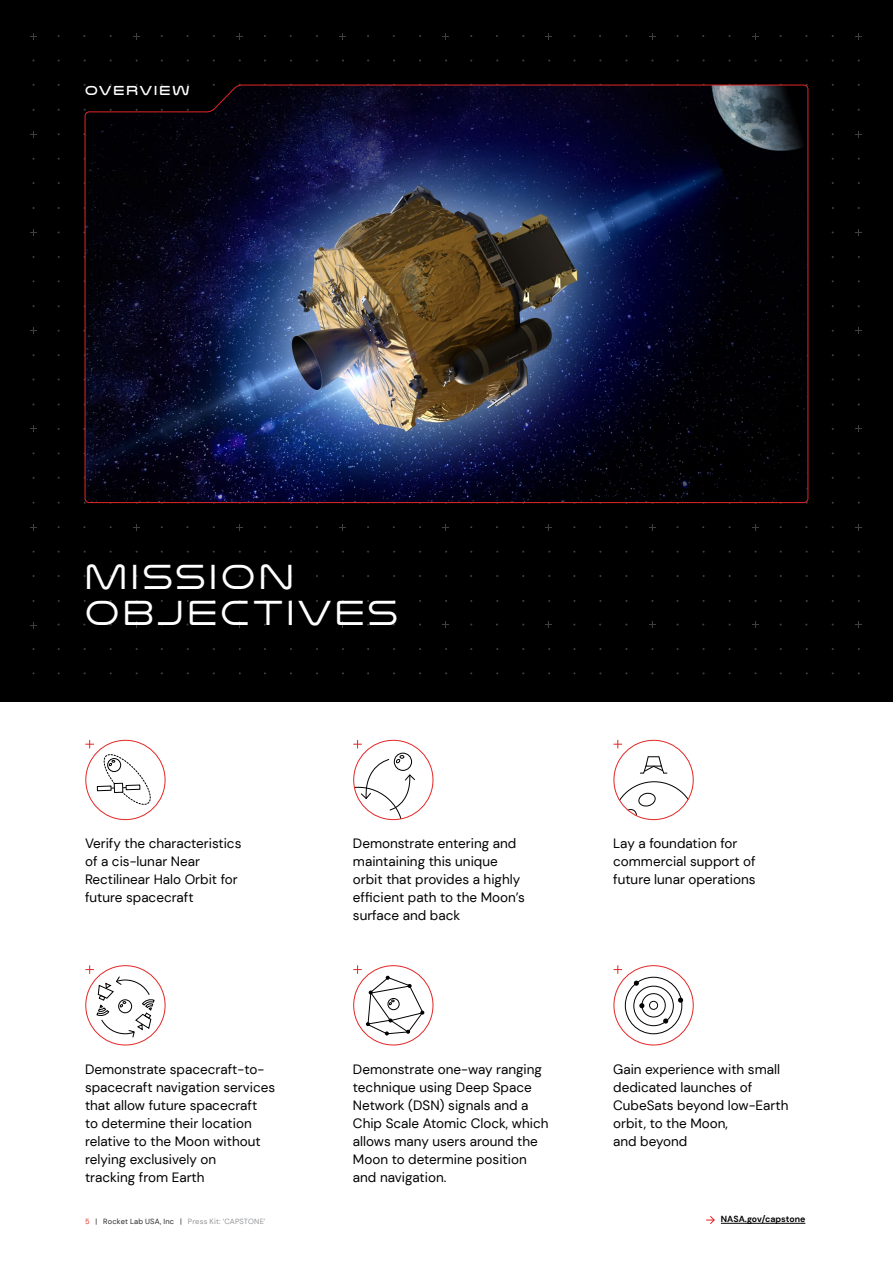
<style>
.page{position:relative;width:893px;height:1263px;background:#fff}
.page>*{position:absolute;margin:0;border:0;box-sizing:border-box;transform-origin:0 0}
.t1{font:36px/36px "Nulshock Lt";letter-spacing:.105em;color:#fff}
.t2{font:13.5px/18px "DM Sans";color:#000}
.t3{font:13.5px "Nulshock Bk";letter-spacing:.135em;color:#fff}
.t4{font:700 8.85px "DM Sans";color:#000}
.t5{font:7.5px "DM Sans";letter-spacing:.025em;color:#939598}
.s1{color:#e4382b}
.s2{color:#292829}
</style>
<div class="page">
<div style="left:0;top:0;width:893px;height:701px;background:#000"></div>
<svg style="left:30px;top:524px;width:7px;height:6px"></svg>
<svg style="left:30px;top:622px;width:7px;height:6px"></svg>
<svg style="left:133px;top:621px;width:6px;height:7px"></svg>
<svg style="left:30px;top:426px;width:7px;height:6px"></svg>
<svg style="left:30px;top:328px;width:7px;height:6px"></svg>
<svg style="left:30px;top:229px;width:7px;height:7px"></svg>
<svg style="left:30px;top:131px;width:7px;height:6px"></svg>
<svg style="left:30px;top:33px;width:7px;height:6px"></svg>
<svg style="left:236px;top:524px;width:7px;height:6px"></svg>
<svg style="left:236px;top:621px;width:7px;height:7px"></svg>
<svg style="left:236px;top:33px;width:7px;height:6px"></svg>
<svg style="left:339px;top:524px;width:7px;height:6px"></svg>
<svg style="left:339px;top:621px;width:7px;height:7px"></svg>
<svg style="left:339px;top:33px;width:7px;height:6px"></svg>
<svg style="left:442px;top:524px;width:7px;height:6px"></svg>
<svg style="left:442px;top:621px;width:7px;height:7px"></svg>
<svg style="left:442px;top:33px;width:7px;height:6px"></svg>
<svg style="left:546px;top:621px;width:6px;height:7px"></svg>
<svg style="left:649px;top:621px;width:6px;height:7px"></svg>
<svg style="left:752px;top:621px;width:6px;height:7px"></svg>
<svg style="left:855px;top:621px;width:6px;height:7px"></svg>
<svg style="left:855px;top:229px;width:6px;height:7px"></svg>
<svg style="left:614px;top:781px;width:79px;height:39px"></svg>
<div style="left:614px;top:740px;width:80px;height:80px;border:1px solid #e32726;border-radius:50%"></div>
<svg style="left:353px;top:740px;width:9px;height:8px"></svg>
<svg style="left:614px;top:740px;width:8px;height:8px"></svg>
<img style="left:85px;top:85px;width:723px;height:418px">
<svg style="left:85px;top:740px;width:67px;height:66px"></svg>
<div style="left:394px;top:753px;width:18px;height:18px;border:1px solid #000;border-radius:50%"></div>
<svg style="left:354px;top:755px;width:62px;height:65px"></svg>
<svg style="left:640px;top:756px;width:28px;height:18px"></svg>
<svg style="left:85px;top:965px;width:70px;height:73px"></svg>
<div style="left:614px;top:965px;width:80px;height:80px;border:1px solid #e32726;border-radius:50%"></div>
<svg style="left:614px;top:965px;width:8px;height:9px"></svg>
<div style="left:649px;top:1001px;width:9px;height:9px;border:1px solid #000;border-radius:50%"></div>
<svg style="left:639px;top:1003px;width:5px;height:5px"></svg>
<svg style="left:663px;top:1018px;width:5px;height:5px"></svg>
<svg style="left:678px;top:998px;width:5px;height:5px"></svg>
<svg style="left:634px;top:981px;width:5px;height:5px"></svg>
<div style="left:641px;top:993px;width:25px;height:24px;border:1px solid #000;border-radius:50%"></div>
<div style="left:633px;top:986px;width:41px;height:40px;border:1px solid #000;border-radius:50%"></div>
<div style="left:625px;top:977px;width:57px;height:57px;border:1px solid #000;border-radius:50%"></div>
<svg style="left:353px;top:965px;width:71px;height:70px"></svg>
<hr style="left:721px;top:1223px;width:84px;height:1px;background:#000">
<svg style="left:706px;top:1216px;width:9px;height:8px"></svg>
<p class="t3" style="left:85px;top:82px;width:106px">OVERVIEW</p>
<h1 class="t1" style="left:85px;top:559px;width:314px">MISSION<br>OBJECTIVES</h1>
<p class="t2" style="left:85px;top:834px;width:158px">Verify the characteristics of a cis-lunar Near<br>Rectilinear Halo Orbit for future spacecraft</p>
<p class="t2" style="left:353px;top:834px;width:174px">Demonstrate entering and maintaining this unique orbit that provides a highly efficient path to the Moon’s surface and back</p>
<p class="t2" style="left:85px;top:1060px;width:192px">Demonstrate spacecraft-to&shy;spacecraft navigation services that allow future spacecraft<br>to determine their location relative to the Moon without relying exclusively on<br>tracking from Earth</p>
<p class="t2" style="left:353px;top:1060px;width:197px">Demonstrate one-way ranging technique using Deep Space<br>Network (DSN) signals and a<br>Chip Scale Atomic Clock, which allows many users around the<br>Moon to determine position and navigation.</p>
<p class="t2" style="left:613px;top:834px;width:144px">Lay a foundation for commercial support of future lunar operations</p>
<p class="t2" style="left:613px;top:1060px;width:177px">Gain experience with small dedicated launches of<br>CubeSats beyond low-Earth orbit, to the Moon,<br>and beyond</p>
<p class="t5" style="left:85px;top:1217px;width:182px"><span class="s1">5</span> <span class="s2">| Rocket Lab USA, Inc |</span> Press Kit: ‘CAPSTONE’</p>
<p class="t4" style="left:721px;top:1214px;width:86px">NASA.gov/capstone</p>
</div>
